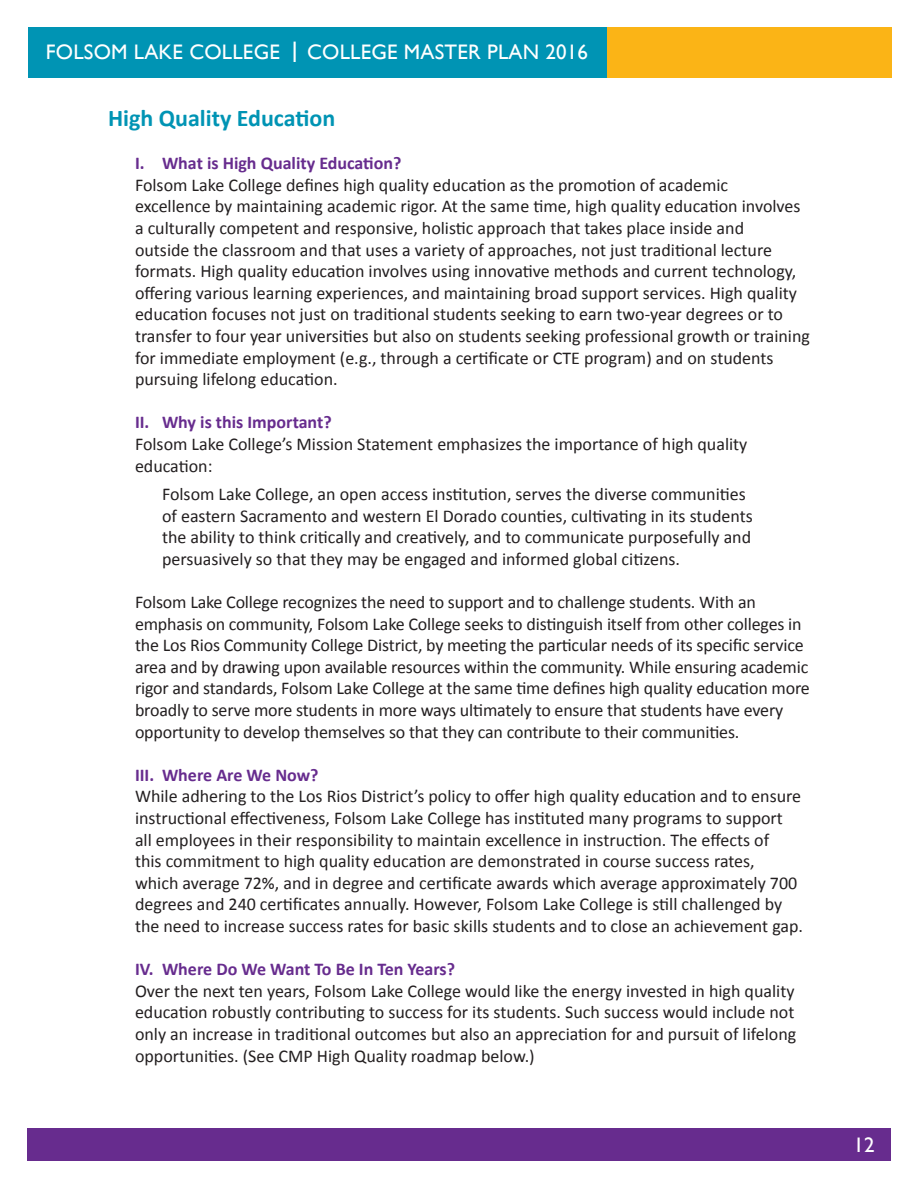
<style>
.page{position:relative;width:918px;height:1188px;background:#fff}
.page>*{position:absolute;margin:0;border:0;box-sizing:border-box;transform-origin:0 0}
.Heading{font:700 24px "Calibri";color:#0094b4}
.t1{font:21px "Gill Sans";letter-spacing:.01em;color:#fff}
.t2{font:18px/21.6px "Calibri";color:#231f20}
.t3{font:700 18px "Calibri";color:#672c8e}
.s1{font-size:29.55px}
</style>
<div class="page">
<div style="left:27px;top:1129px;width:864px;height:32px;background:#672c8e"></div>
<div style="left:583px;top:27px;width:309px;height:51px;background:#fbb416"></div>
<div style="left:28px;top:27px;width:579px;height:51px;background:#0094b4"></div>
<p class="t1" style="left:46px;top:40px;width:544px">FOLSOM LAKE COLLEGE <span class="s1">I</span> COLLEGE MASTER PLAN 2016</p>
<p class="Heading" style="left:108px;top:103px;width:229px">High Quality Education</p>
<p class="t3" style="left:135px;top:152px;width:268px">I. What is High Quality Education?</p>
<p class="t2" style="left:135px;top:174px;width:676px">Folsom Lake College defines high quality education as the promotion of academic<br>excellence by maintaining academic rigor. At the same time, high quality education involves a culturally competent and responsive, holistic approach that takes place inside and<br>outside the classroom and that uses a variety of approaches, not just traditional lecture formats. High quality education involves using innovative methods and current technology, offering various learning experiences, and maintaining broad support services. High quality education focuses not just on traditional students seeking to earn two-year degrees or to transfer to four year universities but also on students seeking professional growth or training for immediate employment (e.g., through a certificate or CTE program) and on students pursuing lifelong education.</p>
<p class="t3" style="left:135px;top:411px;width:198px">II. Why is this Important?</p>
<p class="t2" style="left:135px;top:433px;width:614px">Folsom Lake College’s Mission Statement emphasizes the importance of high quality education:</p>
<p class="t2" style="left:162px;top:483px;width:592px">Folsom Lake College, an open access institution, serves the diverse communities of eastern Sacramento and western El Dorado counties, cultivating in its students the ability to think critically and creatively, and to communicate purposefully and persuasively so that they may be engaged and informed global citizens.</p>
<p class="t2" style="left:135px;top:591px;width:676px">Folsom Lake College recognizes the need to support and to challenge students. With an emphasis on community, Folsom Lake College seeks to distinguish itself from other colleges in the Los Rios Community College District, by meeting the particular needs of its specific service area and by drawing upon available resources within the community. While ensuring academic rigor and standards, Folsom Lake College at the same time defines high quality education more broadly to serve more students in more ways ultimately to ensure that students have every opportunity to develop themselves so that they can contribute to their communities.</p>
<p class="t3" style="left:135px;top:763px;width:185px">III. Where Are We Now?</p>
<p class="t2" style="left:135px;top:786px;width:670px">While adhering to the Los Rios District’s policy to offer high quality education and to ensure instructional effectiveness, Folsom Lake College has instituted many programs to support all employees in their responsibility to maintain excellence in instruction. The effects of<br>this commitment to high quality education are demonstrated in course success rates,<br>which average 72%, and in degree and certificate awards which average approximately 700 degrees and 240 certificates annually. However, Folsom Lake College is still challenged by the need to increase success rates for basic skills students and to close an achievement gap.</p>
<p class="t3" style="left:135px;top:958px;width:322px">IV. Where Do We Want To Be In Ten Years?</p>
<p class="t2" style="left:135px;top:980px;width:663px;text-align:justify">Over the next ten years, Folsom Lake College would like the energy invested in high quality education robustly contributing to success for its students. Such success would include not only an increase in traditional outcomes but also an appreciation for and pursuit of lifelong opportunities. (See CMP High Quality roadmap below.)</p>
<p class="t1" style="left:854px;top:1133px;width:22px">12</p>
</div>
